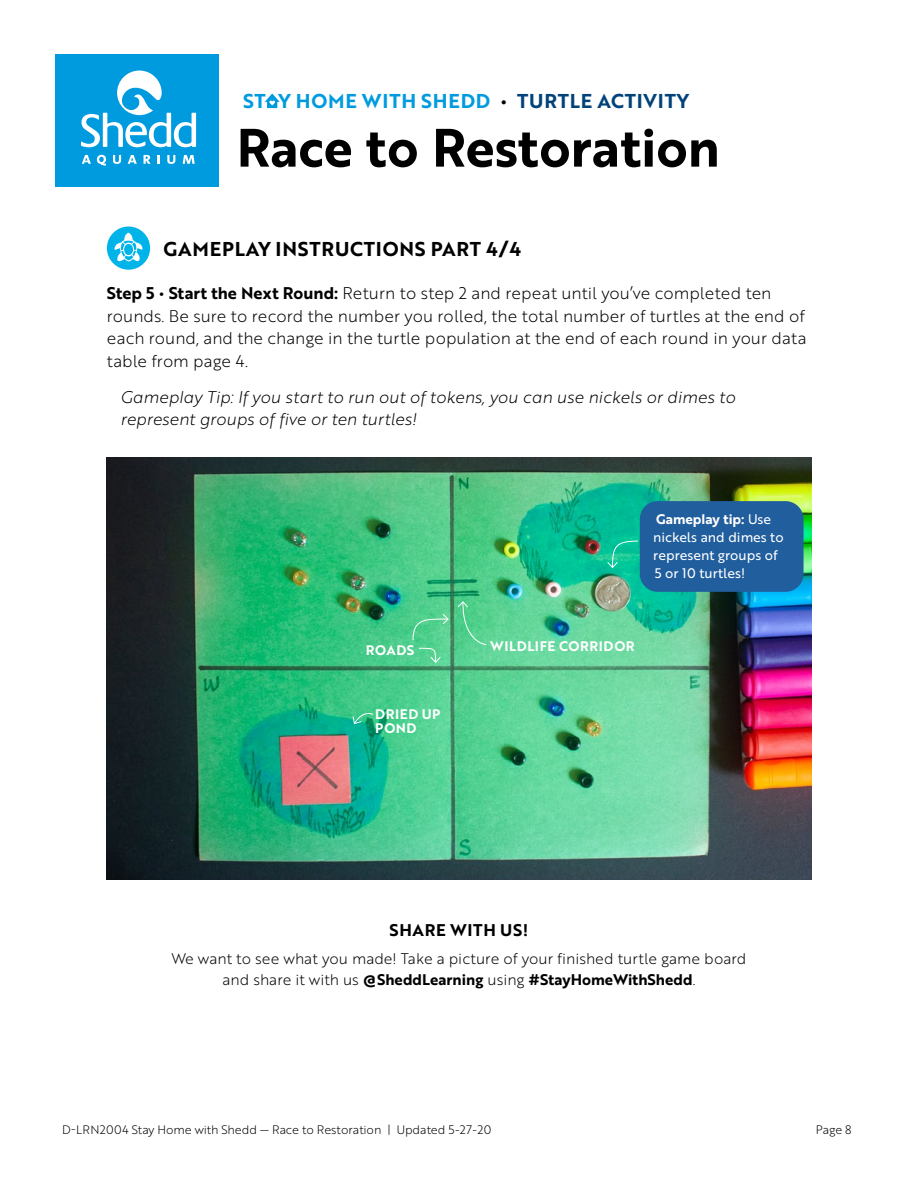
<style>
.page{position:relative;width:918px;height:1188px;background:#fff}
.page>*{position:absolute;margin:0;border:0;box-sizing:border-box;transform-origin:0 0}
.t1{font:52.5px "Brother 1816 Bold";color:#000}
.t2{font:19.5px "Brother 1816 Bold";letter-spacing:.04em;color:#009bdf}
.t3{font:19.5px "Brother 1816 Bold";letter-spacing:.04em;color:#000}
.t4{font:16.5px/22.5px "Brother 1816 Light";color:#000}
.t5{font:16.5px/22.5px "Brother 1816 Light Italic";color:#000}
.t6{font:16.5px "Brother 1816 Bold";letter-spacing:.04em;color:#000}
.t7{font:15px "Brother 1816 Light";color:#000}
.t8{font:15px "Brother 1816 Bold";color:#000}
.t9{font:13.5px/18px "Brother 1816 Regular";color:#fff}
.t10{font:13.5px/13.5px "Brother 1816 Bold";letter-spacing:.04em;color:#fff}
.t11{font:13.5px "Brother 1816 Bold";color:#fff}
.t12{font:12px "Brother 1816 Light";letter-spacing:-.01em;color:#000}
.s1{color:#fff}
.s2{font-family:"The Sans Os F";font-weight:700;color:#000}
.s3{color:#00427a}
.s4{font-family:"Brother 1816 Bold"}
.s5{font-family:"The Sans Os F";font-weight:700}
.s6{font-family:"Brother 1816 Regular"}
.s7{font-family:"Brother 1816 Light"}
</style>
<div class="page">
<div style="left:55px;top:54px;width:163px;height:132px;background:#009bdf"></div>
<svg style="left:81px;top:71px;width:115px;height:76px"></svg>
<svg style="left:82px;top:155px;width:9px;height:9px"></svg>
<svg style="left:97px;top:155px;width:9px;height:11px"></svg>
<svg style="left:113px;top:155px;width:8px;height:9px"></svg>
<svg style="left:128px;top:155px;width:9px;height:9px"></svg>
<svg style="left:144px;top:155px;width:7px;height:9px"></svg>
<svg style="left:157px;top:155px;width:3px;height:9px"></svg>
<svg style="left:167px;top:155px;width:8px;height:9px"></svg>
<svg style="left:183px;top:155px;width:12px;height:9px"></svg>
<svg style="left:265px;top:94px;width:14px;height:14px"></svg>
<div style="left:107px;top:226px;width:43px;height:44px;background:#00b3e9;border-radius:50%"></div>
<svg style="left:114px;top:233px;width:29px;height:29px"></svg>
<img style="left:107px;top:458px;width:704px;height:421px">
<svg style="left:352px;top:709px;width:22px;height:16px"></svg>
<svg style="left:457px;top:601px;width:30px;height:45px"></svg>
<svg style="left:412px;top:613px;width:37px;height:28px"></svg>
<svg style="left:607px;top:540px;width:32px;height:29px"></svg>
<svg style="left:418px;top:648px;width:23px;height:15px"></svg>
<div style="left:640px;top:501px;width:164px;height:91px;background:#215e9e;border-radius:18px"></div>
<p class="t2" style="left:243px;top:86px;width:448px">ST<span class="s1">A</span>Y HOME WITH SHEDD <span class="s2">•</span> <span class="s3">TURTLE ACTIVITY</span></p>
<h1 class="t1" style="left:237px;top:108px;width:485px">Race to Restoration</h1>
<p class="t3" style="left:164px;top:234px;width:359px">GAMEPLAY INSTRUCTIONS PART 4/4</p>
<p class="t4" style="left:107px;top:281px;width:701px"><span class="s4">Step 5</span> <span class="s5">•</span> <span class="s4">Start the Next Round:</span> Return to step 2 and repeat until you’ve completed ten rounds. Be sure to record the number you rolled, the total number of turtles at the end of each round, and the change in the turtle population at the end of each round in your data table from page 4.</p>
<p class="t5" style="left:120px;top:385px;width:616px">Gameplay Tip: If you start to run out of tokens, you can use nickels or dimes to represent groups of five or ten turtles!</p>
<p class="t11" style="left:656px;top:509px;width:116px">Gameplay tip: <span class="s6">Use</span></p>
<p class="t9" style="left:653px;top:528px;width:132px">nickels and dimes to represent groups of<br>5 or 10 turtles!</p>
<p class="t10" style="left:366px;top:643px;width:50px">ROADS</p>
<p class="t10" style="left:490px;top:639px;width:146px">WILDLIFE CORRIDOR</p>
<p class="t10" style="left:375px;top:707px;width:67px">DRIED UP<br>POND</p>
<p class="t6" style="left:390px;top:918px;width:140px">SHARE WITH US!</p>
<p class="t7" style="left:172px;top:948px;width:576px">We want to see what you made! Take a picture of your finished turtle game board</p>
<p class="t8" style="left:223px;top:968px;width:474px"><span class="s7">and share it with us</span> @SheddLearning <span class="s7">using</span> #StayHomeWithShedd<span class="s7">.</span></p>
<p class="t12" style="left:62px;top:1121px;width:431px">D-LRN2004 Stay Home with Shedd — Race to Restoration | Updated 5-27-20</p>
<p class="t12" style="left:816px;top:1121px;width:37px">Page 8</p>
</div>
